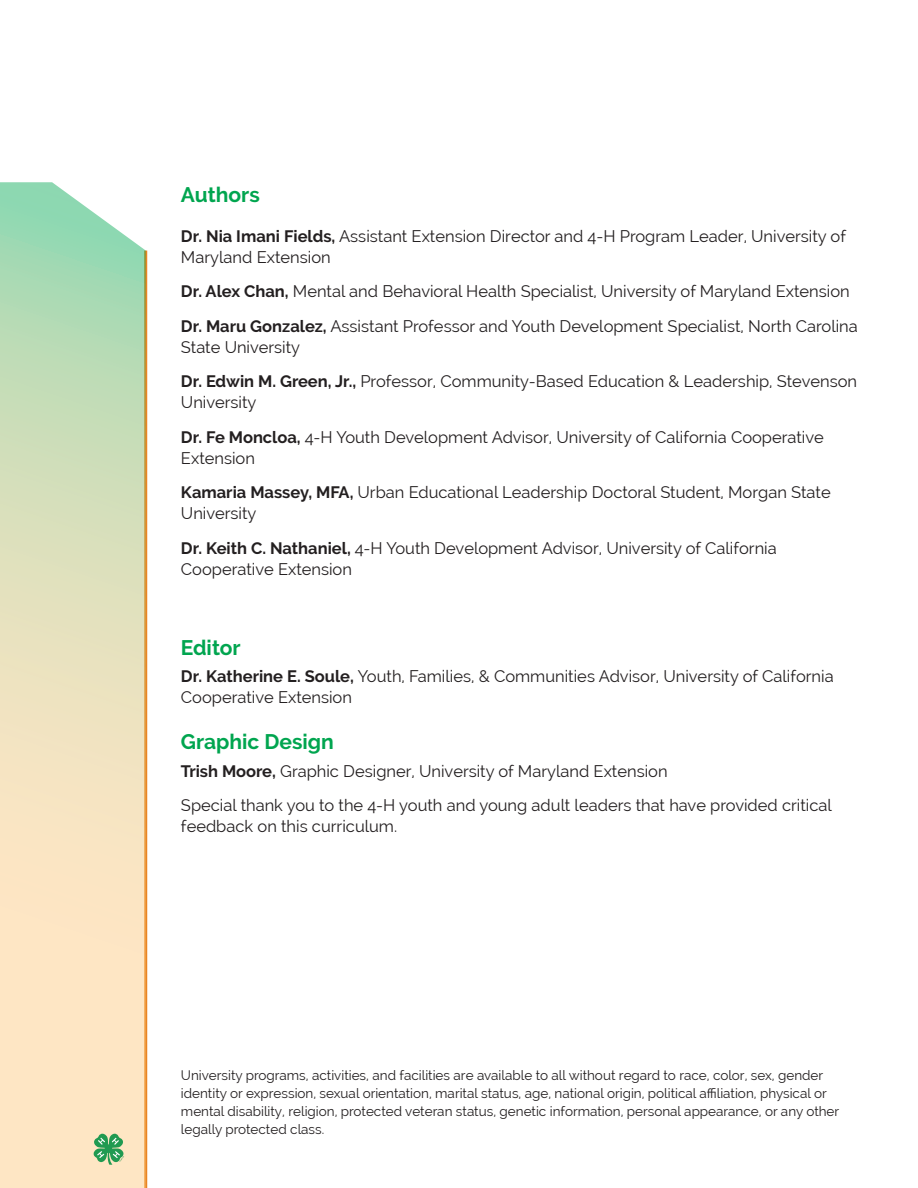
<style>
.page{position:relative;width:918px;height:1188px;background:#fff}
.page>*{position:absolute;margin:0;border:0;box-sizing:border-box;transform-origin:0 0}
.Subhead{font:700 21px "Raleway";color:#00a54f}
.Body_Text{font:16.5px/21px "Raleway";color:#231f20}
.Body_Text-2{font:13.5px/18px "Raleway";color:#231f20}
.s1{font-weight:700}
</style>
<div class="page">
<hr style="left:144px;top:251px;width:3px;height:937px;background:#e98523">
<svg style="left:0;top:182px;width:146px;height:1006px"></svg>
<svg style="left:94px;top:1134px;width:30px;height:31px"></svg>
<p class="Subhead" style="left:181px;top:183px;width:80px">Authors</p>
<p class="Body_Text" style="left:181px;top:225px;width:667px"><span class="s1">Dr. Nia Imani Fields,</span> Assistant Extension Director and 4-H Program Leader, University of<br>Maryland Extension</p>
<p class="Body_Text" style="left:181px;top:281px;width:670px"><span class="s1">Dr. Alex Chan,</span> Mental and Behavioral Health Specialist, University of Maryland Extension</p>
<p class="Body_Text" style="left:181px;top:315px;width:678px"><span class="s1">Dr. Maru Gonzalez,</span> Assistant Professor and Youth Development Specialist, North Carolina<br>State University</p>
<p class="Body_Text" style="left:181px;top:371px;width:678px"><span class="s1">Dr. Edwin M. Green, Jr.,</span> Professor, Community-Based Education &amp; Leadership, Stevenson<br>University</p>
<p class="Body_Text" style="left:181px;top:426px;width:644px"><span class="s1">Dr. Fe Moncloa,</span> 4-H Youth Development Advisor, University of California Cooperative<br>Extension</p>
<p class="Body_Text" style="left:181px;top:482px;width:651px"><span class="s1">Kamaria Massey, MFA,</span> Urban Educational Leadership Doctoral Student, Morgan State<br>University</p>
<p class="Body_Text" style="left:181px;top:537px;width:597px"><span class="s1">Dr. Keith C. Nathaniel,</span> 4-H Youth Development Advisor, University of California<br>Cooperative Extension</p>
<p class="Subhead" style="left:181px;top:635px;width:61px">Editor</p>
<p class="Body_Text" style="left:181px;top:666px;width:654px"><span class="s1">Dr. Katherine E. Soule,</span> Youth, Families, &amp; Communities Advisor, University of California<br>Cooperative Extension</p>
<p class="Subhead" style="left:181px;top:730px;width:154px">Graphic Design</p>
<p class="Body_Text" style="left:181px;top:760px;width:488px"><span class="s1">Trish Moore,</span> Graphic Designer, University of Maryland Extension</p>
<p class="Body_Text" style="left:181px;top:795px;width:652px">Special thank you to the 4-H youth and young adult leaders that have provided critical feedback on this curriculum.</p>
<p class="Body_Text-2" style="left:181px;top:1066px;width:660px">University programs, activities, and facilities are available to all without regard to race, color, sex, gender identity or expression, sexual orientation, marital status, age, national origin, political affiliation, physical or mental disability, religion, protected veteran status, genetic information, personal appearance, or any other legally protected class.</p>
</div>
